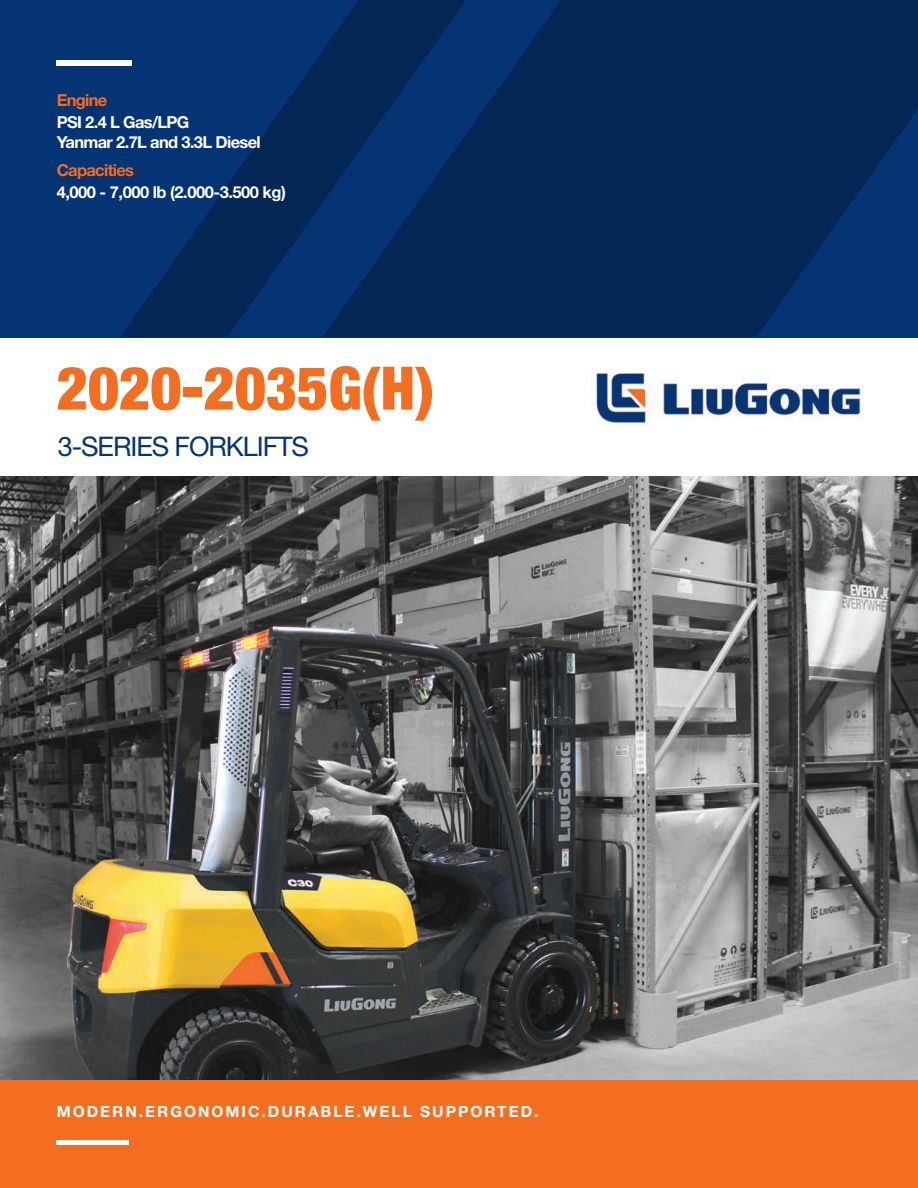
<style>
.page{position:relative;width:918px;height:1188px;background:#fff}
.page>*{position:absolute;margin:0;border:0;box-sizing:border-box;transform-origin:0 0}
.t1{font:900 condensed 60px "Helvetica Neue LT Pro";color:#f36e21}
.t2{font:27px "Helvetica Neue LT Pro";letter-spacing:-.04em;color:#053474}
.t3{font:700 16.5px/19.5px "Helvetica Neue LT Pro";letter-spacing:-.04em;color:#fff}
.t4{font:700 16.5px "Helvetica Neue LT Pro";letter-spacing:-.04em;color:#f36e21}
.t5{font:700 15.45px "Helvetica Neue LT Pro";letter-spacing:.13em;color:#fff}
</style>
<div class="page">
<div style="left:0;top:0;width:918px;height:338px;background:#053474"></div>
<img style="left:0;top:477px;width:918px;height:603px">
<svg style="left:120px;top:52px;width:202px;height:285px"></svg>
<svg style="left:322px;top:0;width:596px;height:337px;fill:#032655"></svg>
<div style="left:0;top:1080px;width:918px;height:108px;background:#f36e21"></div>
<div style="left:57px;top:60px;width:75px;height:6px;background:#fff"></div>
<img style="left:596px;top:373px;width:267px;height:58px">
<div style="left:57px;top:1140px;width:72px;height:5px;background:#fff"></div>
<p class="t4" style="left:57px;top:89px;width:52px">Engine</p>
<p class="t3" style="left:57px;top:112px;width:206px">PSI 2.4 L Gas/LPG<br>Yanmar 2.7L and 3.3L Diesel</p>
<p class="t4" style="left:57px;top:159px;width:79px">Capacities</p>
<p class="t3" style="left:57px;top:182px;width:231px">4,000 - 7,000 lb (2.000-3.500 kg)</p>
<h1 class="t1" style="left:57px;top:353px;width:379px">2020-2035G(H)</h1>
<h2 class="t2" style="left:58px;top:430px;width:253px">3-SERIES FORKLIFTS</h2>
<p class="t5" style="left:57px;top:1102px;width:483px">MODERN.ERGONOMIC.DURABLE.WELL SUPPORTED.</p>
</div>
